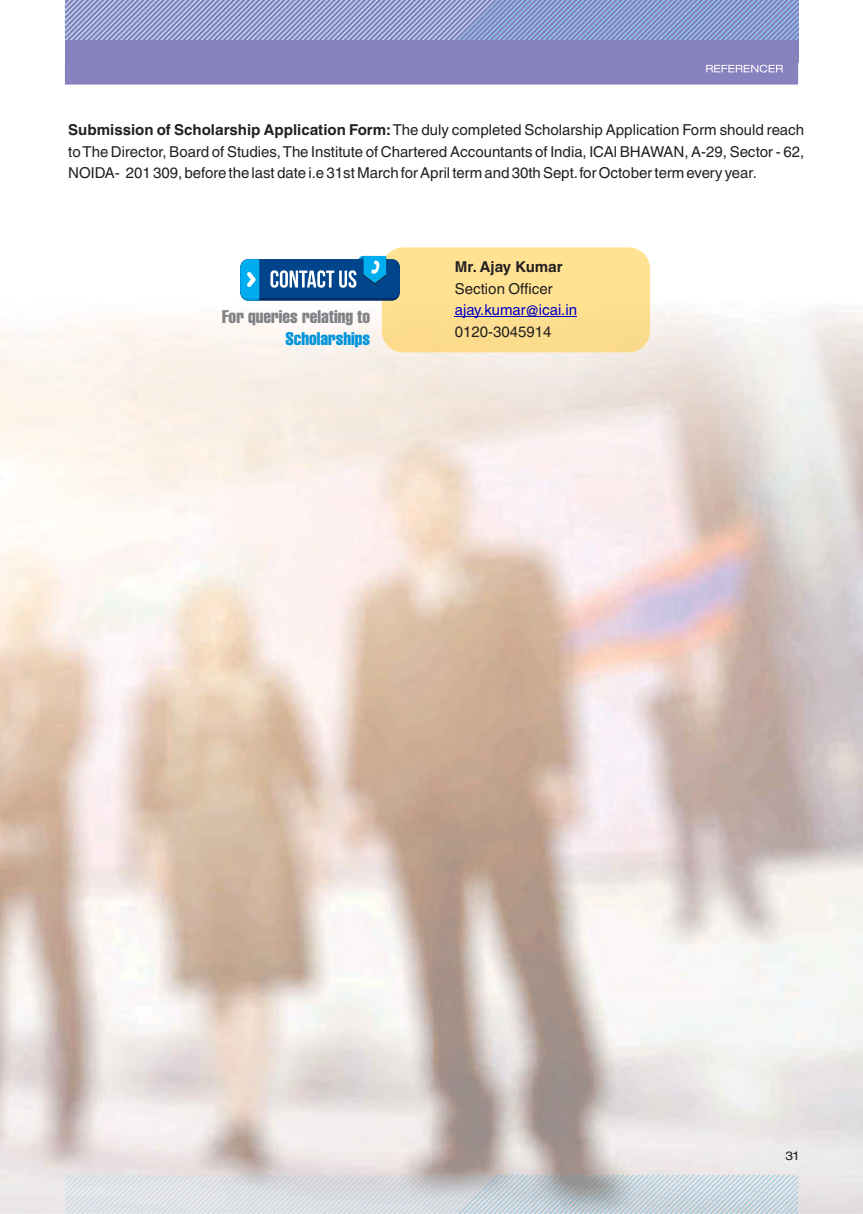
<style>
.page{position:relative;width:863px;height:1214px;background:#fff}
.page>*{position:absolute;margin:0;border:0;box-sizing:border-box;transform-origin:0 0}
.t1{font:18px "Helvetica LT Std Comp";color:#808285}
.t2{font:18px "Helvetica LT Std Comp";color:#0095da}
.t3{font:15px/21.5px "Helvetica World";color:#231f20;text-align:justify}
.t4{font:15px "Helvetica World";color:#0000c4}
.t5{font:700 15px "Helvetica World";color:#231f20}
.t6{font:expanded 12px "Helvetica Neue LT Com";color:#231f20}
.s1{font-weight:700}
</style>
<div class="page">
<div style="left:65px;top:0;width:733px;height:63px;background:#8781bd"></div>
<svg style="left:65px;top:0;width:733px;height:39px"></svg>
<svg style="left:65px;top:1174px;width:733px;height:40px;background:#cfd5db"></svg>
<div style="left:65px;top:63px;width:733px;height:22px;background:#8781bd"></div>
<img style="left:706px;top:65px;width:77px;height:8px">
<div style="left:382px;top:247px;width:268px;height:105px;background:#ffe292"></div>
<div style="left:358px;top:256px;width:20px;height:29px;background:#0095da;border-radius:5px"></div>
<div style="left:240px;top:262px;width:160px;height:39px;background:#002b64;border-radius:8px"></div>
<div style="left:240px;top:259px;width:160px;height:39px;background:#00458c;border-radius:8px"></div>
<svg style="left:270px;top:270px;width:86px;height:18px"></svg>
<svg style="left:363px;top:256px;width:23px;height:28px"></svg>
<svg style="left:240px;top:259px;width:19px;height:42px"></svg>
<hr style="left:455px;top:316px;width:122px;height:1px;background:#0000c4">
<p class="t3" style="left:68px;top:121px;width:737px"><span class="s1">Submission of Scholarship Application Form:</span> The duly completed Scholarship Application Form should reach to The Director, Board of Studies, The Institute of Chartered Accountants of India, ICAl BHAWAN, A-29, Sector - 62, NOIDA- 201 309, before the last date i.e 31st March for April term and 30th Sept. for October term every year.</p>
<p class="t1" style="left:222px;top:310px;width:150px">For queries relating to</p>
<p class="t2" style="left:285px;top:332px;width:86px">Scholarships</p>
<p class="t5" style="left:455px;top:261px;width:109px">Mr. Ajay Kumar</p>
<p class="t3" style="left:455px;top:279px;width:99px">Section Officer</p>
<p class="t4" style="left:455px;top:304px;width:124px">ajay.kumar@icai.in</p>
<p class="t3" style="left:455px;top:322px;width:98px">0120-3045914</p>
<p class="t6" style="left:785px;top:1151px;width:15px">31</p>
</div>
